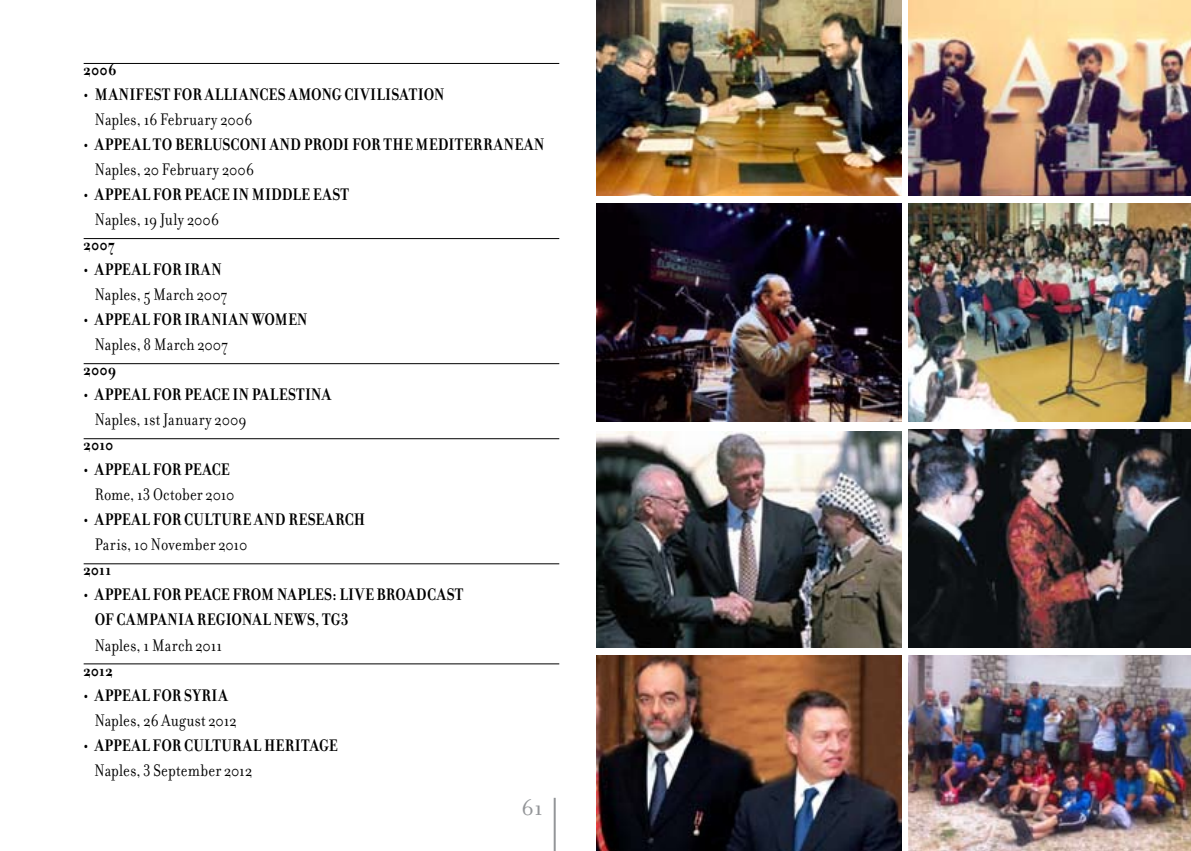
<style>
.page{position:relative;width:1191px;height:851px;background:#fff}
.page>*{position:absolute;margin:0;border:0;box-sizing:border-box;transform-origin:0 0}
.t1{font:24px "Filosofia";color:#939598}
.t2{font:700 18px/25px "Filosofia";letter-spacing:.025em;color:#000;scale:.86 1}
.t3{font:18px "Filosofia";letter-spacing:.005em;color:#000;scale:.86 1}
.t4{font:700 18px "Filosofia";letter-spacing:.05em;color:#000;scale:.86 1}
.t5{font:700 18px "Filosofia";letter-spacing:.045em;color:#000;scale:.86 1}
</style>
<div class="page">
<hr style="left:553px;top:797px;width:2px;height:53px;background:#939598">
<hr style="left:84px;top:63px;width:475px;height:1px;background:#000">
<hr style="left:84px;top:238px;width:475px;height:1px;background:#000">
<hr style="left:84px;top:363px;width:475px;height:1px;background:#000">
<hr style="left:84px;top:438px;width:475px;height:1px;background:#000">
<hr style="left:84px;top:563px;width:475px;height:1px;background:#000">
<hr style="left:84px;top:663px;width:475px;height:1px;background:#000">
<img style="left:908px;top:429px;width:283px;height:218px">
<img style="left:596px;top:431px;width:305px;height:216px">
<img style="left:908px;top:203px;width:283px;height:218px">
<img style="left:908px;top:655px;width:283px;height:195px">
<img style="left:596px;top:203px;width:305px;height:218px">
<img style="left:596px;top:655px;width:305px;height:195px">
<img style="left:908px;top:0;width:283px;height:195px">
<img style="left:596px;top:0;width:305px;height:195px">
<p class="t2" style="left:84px;top:57px;width:40px">2006</p>
<p class="t2" style="left:84px;top:82px;width:52px">• MANIFEST</p>
<p class="t2" style="left:173px;top:82px;width:286px">FOR ALLIANCES AMONG CIVILISATION</p>
<p class="t3" style="left:95px;top:109px;width:185px">Naples, 16 February 2006</p>
<p class="t2" style="left:84px;top:132px;width:268px">• APPEAL TO BERLUSCONI AND PRODI</p>
<p class="t2" style="left:352px;top:132px;width:101px">FOR THE MEDITERR</p>
<p class="t2" style="left:494px;top:132px;width:59px">ANEAN</p>
<p class="t3" style="left:95px;top:159px;width:187px">Naples, 20 February 2006</p>
<p class="t2" style="left:84px;top:182px;width:223px">• APPEALFOR PEACEIN MIDDLE</p>
<p class="t2" style="left:313px;top:182px;width:34px">EAST</p>
<p class="t3" style="left:95px;top:209px;width:146px">Naples, 19 July 2006</p>
<p class="t2" style="left:84px;top:232px;width:38px">2007</p>
<p class="t2" style="left:84px;top:257px;width:161px">•APPEALFOR IRAN</p>
<p class="t3" style="left:95px;top:284px;width:156px">Naples, 5 March 2007</p>
<p class="t4" style="left:83px;top:309px;width:250px">• APPEAL FOR IRANIAN WOMEN</p>
<p class="t3" style="left:95px;top:334px;width:156px">Naples, 8 March 2007</p>
<p class="t2" style="left:83px;top:357px;width:40px">2009</p>
<p class="t2" style="left:83px;top:382px;width:228px">• APPEALFOR PEACEIN PALESTIN</p>
<p class="t2" style="left:322px;top:382px;width:12px">A</p>
<p class="t3" style="left:95px;top:409px;width:178px">Naples, 1st January 2009</p>
<p class="t2" style="left:83px;top:432px;width:36px">2010</p>
<p class="t2" style="left:83px;top:457px;width:170px">• APPEALFOR PEACE</p>
<p class="t3" style="left:95px;top:484px;width:164px">Rome, 13 October 2010</p>
<p class="t2" style="left:83px;top:507px;width:250px">• APPEAL FOR CULTURE AND RESE</p>
<p class="t2" style="left:325px;top:507px;width:46px">ARCH</p>
<p class="t3" style="left:95px;top:534px;width:179px">Paris, 10 November 2010</p>
<p class="t2" style="left:83px;top:557px;width:34px">2011</p>
<p class="t2" style="left:95px;top:582px;width:430px;text-indent:-11px">• APPEAL FOR PEAC E FROM NAPLES: LIVE BROADCAST<br>OF CAM PANIA REGIONAL NEWS, TG3</p>
<p class="t3" style="left:95px;top:634px;width:150px">Naples, 1 March 2011</p>
<p class="t2" style="left:83px;top:657px;width:36px">2012</p>
<p class="t5" style="left:83px;top:684px;width:166px">• APPEAL FOR SYRIA</p>
<p class="t3" style="left:95px;top:709px;width:167px">Naples, 26 August 2012</p>
<p class="t2" style="left:83px;top:732px;width:222px">• APPEAL FOR CULTURAL HERIT</p>
<p class="t2" style="left:310px;top:732px;width:33px">AGE</p>
<p class="t3" style="left:95px;top:759px;width:185px">Naples, 3 September 2012</p>
<h1 class="t1" style="left:521px;top:794px;width:23px">61</h1>
</div>
